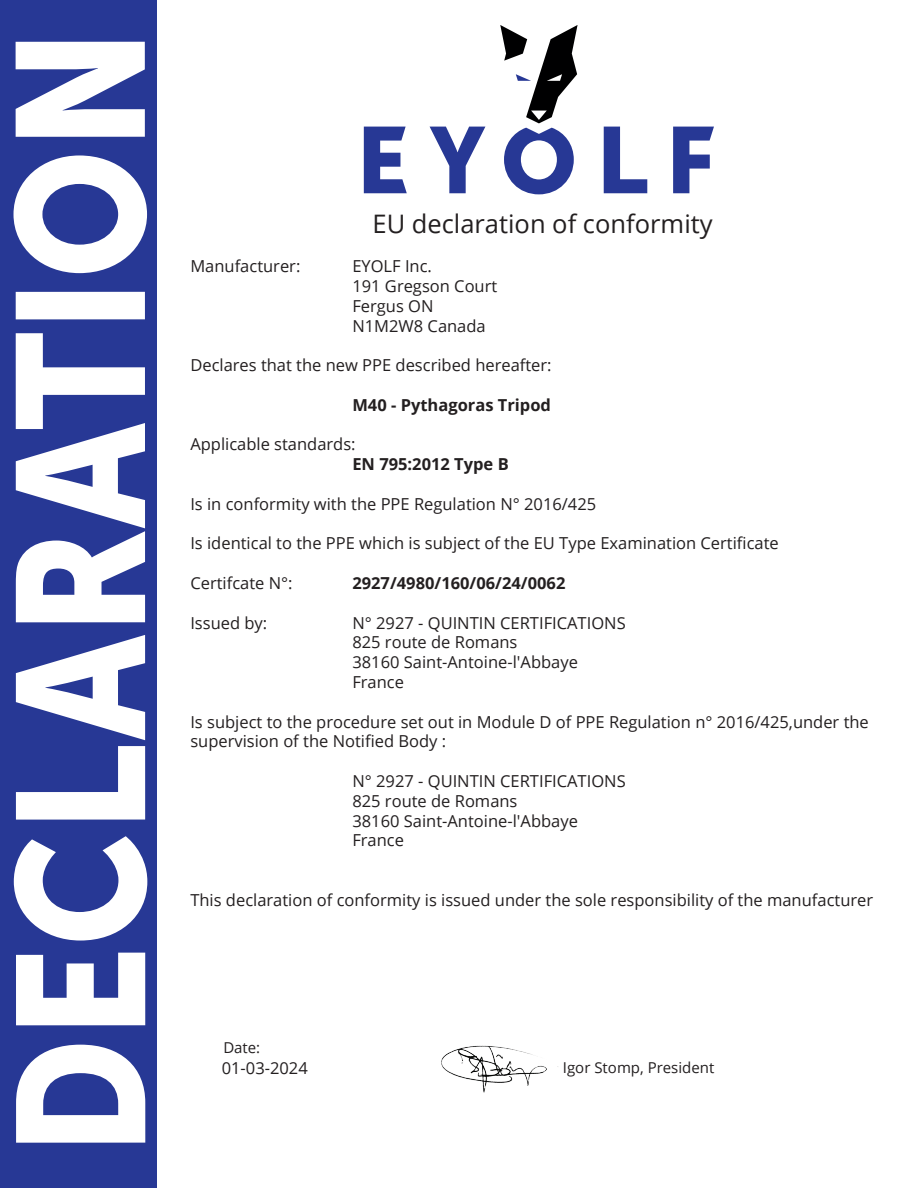
<style>
.page{position:relative;width:918px;height:1188px;background:#fff}
.page>*{position:absolute;margin:0;border:0;box-sizing:border-box;transform-origin:0 0}
.t1{font:180.75px "Museo Sans 900";color:#fff;scale:.87 1}
.t2{font:25.5px "Open Sans";color:#231f20}
.t3{font:16.5px/19.8px "Open Sans";color:#231f20}
.t4{font:700 16.5px "Open Sans";color:#231f20}
.t5{font:15px "Open Sans";color:#231f20}
.s1{font-style:inherit}
</style>
<div class="page">
<div style="left:0;top:0;width:156px;height:1188px;background:#273895"></div>
<svg style="left:430px;top:127px;width:55px;height:66px"></svg>
<svg style="left:604px;top:127px;width:43px;height:66px"></svg>
<svg style="left:673px;top:127px;width:41px;height:66px"></svg>
<svg style="left:364px;top:127px;width:43px;height:66px"></svg>
<svg style="left:500px;top:25px;width:78px;height:169px"></svg>
<img style="left:441px;top:1045px;width:117px;height:48px">
<h1 class="t1" style="left:-21px;top:1156px;width:1297px;rotate:-90deg">DECLARATION</h1>
<h2 class="t2" style="left:373px;top:206px;width:342px">EU declaration of conformity</h2>
<p class="t3" style="left:190px;top:256px;width:112px">Manufacturer:</p>
<p class="t3" style="left:352px;top:256px;width:146px">EYOLF Inc.<br>191 Gregson Court<br>Fergus ON<br>N1M2W8 Canada</p>
<p class="t3" style="left:190px;top:355px;width:363px">Declares that the new PPE described hereafter:</p>
<p class="t4" style="left:352px;top:393px;width:200px">M40 - Pythagoras Tripod</p>
<p class="t3" style="left:190px;top:434px;width:167px">Applicable standards:</p>
<p class="t4" style="left:352px;top:453px;width:158px">EN 795:2012 Type B</p>
<p class="t3" style="left:190px;top:494px;width:407px">Is in conformity with the PPE Regulation N° 2016/425</p>
<p class="t3" style="left:190px;top:533px;width:590px">Is identical to the PPE which is subject of the EU Type Examination Certificate</p>
<p class="t3" style="left:190px;top:573px;width:104px">Certifcate <span class="s1">N°</span>:</p>
<p class="t4" style="left:352px;top:571px;width:215px">2927/4980/160/06/24/0062</p>
<p class="t3" style="left:190px;top:612px;width:78px">Issued by:</p>
<p class="t3" style="left:352px;top:612px;width:275px">N° 2927 - QUINTIN CERTIFICATIONS<br>825 route de Romans<br>38160 Saint-Antoine-l'Abbaye<br>France</p>
<p class="t3" style="left:190px;top:711px;width:680px">Is subject to the procedure set out in Module D of PPE Regulation n° 2016/425,under the supervision of the Notified Body :</p>
<p class="t3" style="left:352px;top:771px;width:275px">N° 2927 - QUINTIN CERTIFICATIONS<br>825 route de Romans<br>38160 Saint-Antoine-l'Abbaye<br>France</p>
<p class="t3" style="left:190px;top:890px;width:684px">This declaration of conformity is issued under the sole responsibility of the manufacturer</p>
<p class="t5" style="left:223px;top:1037px;width:38px">Date:</p>
<p class="t3" style="left:222px;top:1058px;width:88px">01-03-2024</p>
<p class="t5" style="left:563px;top:1057px;width:153px">Igor Stomp, President</p>
</div>
